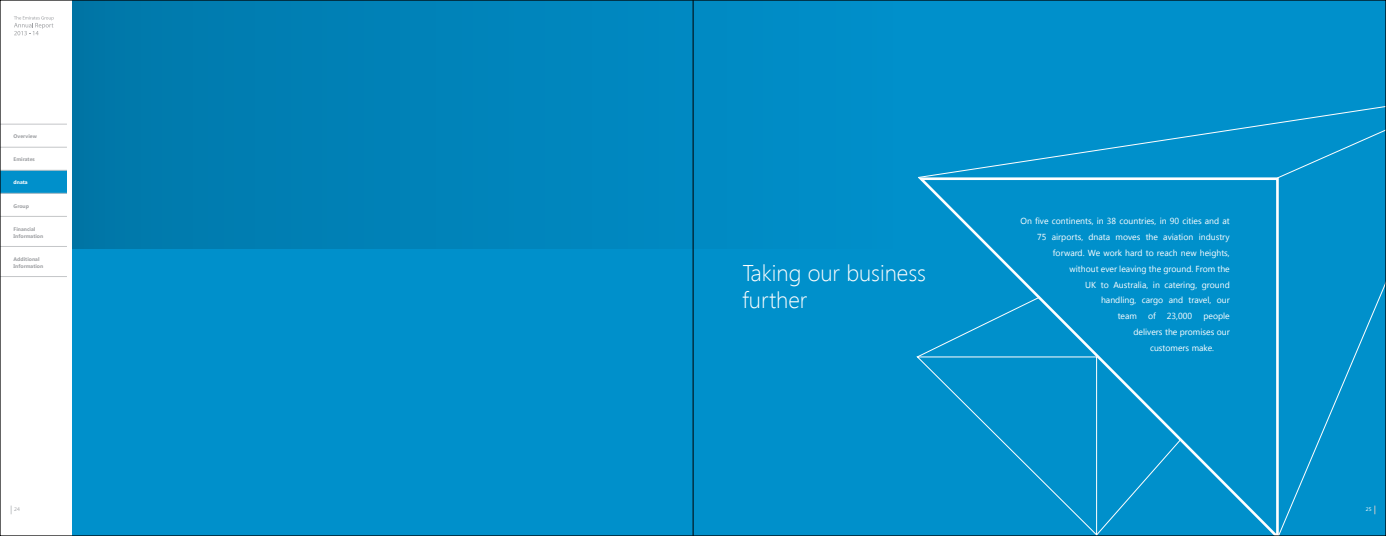
<style>
.page{position:relative;width:1386px;height:536px;background:#fff}
.page>*{position:absolute;margin:0;border:0;box-sizing:border-box;transform-origin:0 0}
.t1{font:300 22.75px/27.3px "Segoe UI";color:#fff}
.t2{font:8.75px "Segoe UI";color:#fff}
.t3{font:700 5.25px/7px "Segoe UI";color:#9fa1a4}
.t4{font:700 5.25px "Segoe UI";color:#fff}
.t5{font:5.25px "Segoe UI";color:#9fa1a4}
.t6{font:5.25px "Segoe UI";color:#fff}
</style>
<div class="page">
<div style="left:73px;top:0;width:1313px;height:536px;background:#0090cb"></div>
<svg style="left:14px;top:16px;width:40px;height:19px"></svg>
<div style="left:0;top:170px;width:67px;height:23px;background:#0090cb"></div>
<hr style="left:0;top:124px;width:67px;height:1px;background:#c4c6c8">
<hr style="left:0;top:147px;width:67px;height:1px;background:#c4c6c8">
<hr style="left:0;top:170px;width:67px;height:1px;background:#c4c6c8">
<hr style="left:0;top:193px;width:67px;height:1px;background:#c4c6c8">
<hr style="left:0;top:216px;width:67px;height:1px;background:#c4c6c8">
<hr style="left:0;top:246px;width:67px;height:1px;background:#c4c6c8">
<hr style="left:0;top:276px;width:67px;height:1px;background:#c4c6c8">
<div style="left:73px;top:0;width:1313px;height:248px;background:linear-gradient(to right,#007bae,#0096d3)"></div>
<svg style="left:915px;top:176px;width:363px;height:358px"></svg>
<svg style="left:1278px;top:178px;width:106px;height:356px"></svg>
<svg style="left:918px;top:94px;width:359px;height:84px"></svg>
<svg style="left:1277px;top:94px;width:107px;height:84px"></svg>
<svg style="left:917px;top:356px;width:180px;height:178px"></svg>
<svg style="left:917px;top:296px;width:123px;height:61px"></svg>
<svg style="left:1096px;top:439px;width:85px;height:95px"></svg>
<hr style="left:693px;top:0;width:1px;height:535px;background:#000">
<p class="t3" style="left:14px;top:133px;width:25px">Overview</p>
<p class="t3" style="left:14px;top:156px;width:23px">Emirates</p>
<p class="t4" style="left:14px;top:179px;width:16px">dnata</p>
<p class="t3" style="left:14px;top:202px;width:17px">Group</p>
<p class="t3" style="left:14px;top:225px;width:31px">Financial<br>Information</p>
<p class="t3" style="left:14px;top:255px;width:31px">Additional<br>Information</p>
<p class="t5" style="left:14px;top:505px;width:7px">24</p>
<h1 class="t1" style="left:743px;top:258px;width:185px">Taking our business further</h1>
<p class="t2" style="left:1021px;top:215px;width:211px">On five continents, in 38 countries, in 90 cities and at</p>
<p class="t2" style="left:1037px;top:231px;width:194px">75 airports, dnata moves the aviation industry</p>
<p class="t2" style="left:1053px;top:247px;width:178px">forward. We work hard to reach new heights,</p>
<p class="t2" style="left:1070px;top:262px;width:162px">without ever leaving the ground. From the</p>
<p class="t2" style="left:1085px;top:278px;width:146px">UK to Australia, in catering, ground</p>
<p class="t2" style="left:1101px;top:294px;width:130px">handling, cargo and travel, our</p>
<p class="t2" style="left:1118px;top:310px;width:21px">team</p>
<p class="t2" style="left:1148px;top:310px;width:9px">of</p>
<p class="t2" style="left:1167px;top:310px;width:27px">23,000</p>
<p class="t2" style="left:1203px;top:310px;width:28px">people</p>
<p class="t2" style="left:1133px;top:325px;width:98px">delivers the promises our</p>
<p class="t2" style="left:1150px;top:341px;width:66px">customers make.</p>
<p class="t6" style="left:1366px;top:505px;width:7px">25</p>
</div>
